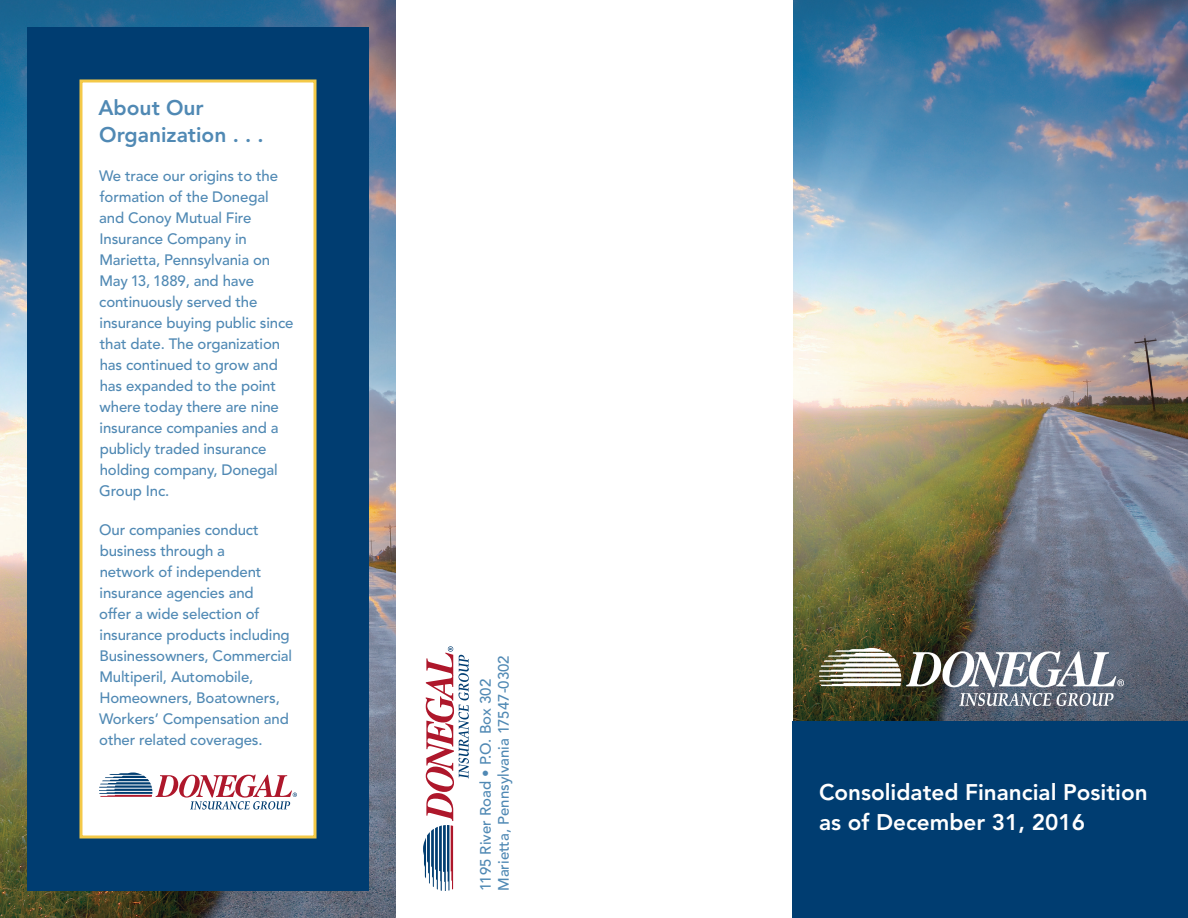
<style>
.page{position:relative;width:1188px;height:918px;background:#fff}
.page>*{position:absolute;margin:0;border:0;box-sizing:border-box;transform-origin:0 0}
.t1{font:800 22.5px/30px "Avenir";color:#fff}
.t2{font:800 21px/27px "Avenir";color:#5089b4}
.t3{font:500 15px/21px "Avenir";letter-spacing:-.01em;color:#5089b4}
</style>
<div class="page">
<img style="left:0;top:0;width:396px;height:918px">
<img style="left:792px;top:0;width:396px;height:722px">
<div style="left:54px;top:54px;width:288px;height:810px;background:#fff"></div>
<div style="left:27px;top:27px;width:342px;height:864px;border:54px solid #003d71"></div>
<svg style="left:423px;top:646px;width:46px;height:245px"></svg>
<img style="left:820px;top:648px;width:304px;height:57px">
<div style="left:80px;top:80px;width:236px;height:758px;border:3px solid #f4c948"></div>
<div style="left:792px;top:722px;width:396px;height:196px;background:#003d71"></div>
<svg style="left:99px;top:772px;width:198px;height:37px"></svg>
<p class="t2" style="left:98px;top:94px;width:167px">About Our<br>Organization . . .</p>
<p class="t3" style="left:99px;top:166px;width:196px">We trace our origins to the formation of the Donegal and Conoy Mutual Fire<br>Insurance Company in<br>Marietta, Pennsylvania on<br>May 13, 1889, and have continuously served the insurance buying public since that date. The organization has continued to grow and has expanded to the point where today there are nine insurance companies and a publicly traded insurance holding company, Donegal<br>Group Inc.</p>
<p class="t3" style="left:99px;top:520px;width:194px">Our companies conduct business through a<br>network of independent insurance agencies and<br>offer a wide selection of insurance products including<br>Businessowners, Commercial<br>Multiperil, Automobile,<br>Homeowners, Boatowners,<br>Workers’ Compensation and other related coverages.</p>
<p class="t3" style="left:493px;top:891px;width:237px;rotate:-90deg">Marietta, Pennsylvania 17547-0302</p>
<p class="t3" style="left:475px;top:891px;width:214px;rotate:-90deg">1195 River Road • P.O. Box 302</p>
<p class="t1" style="left:819px;top:777px;width:330px">Consolidated Financial Position as of December 31, 2016</p>
</div>
